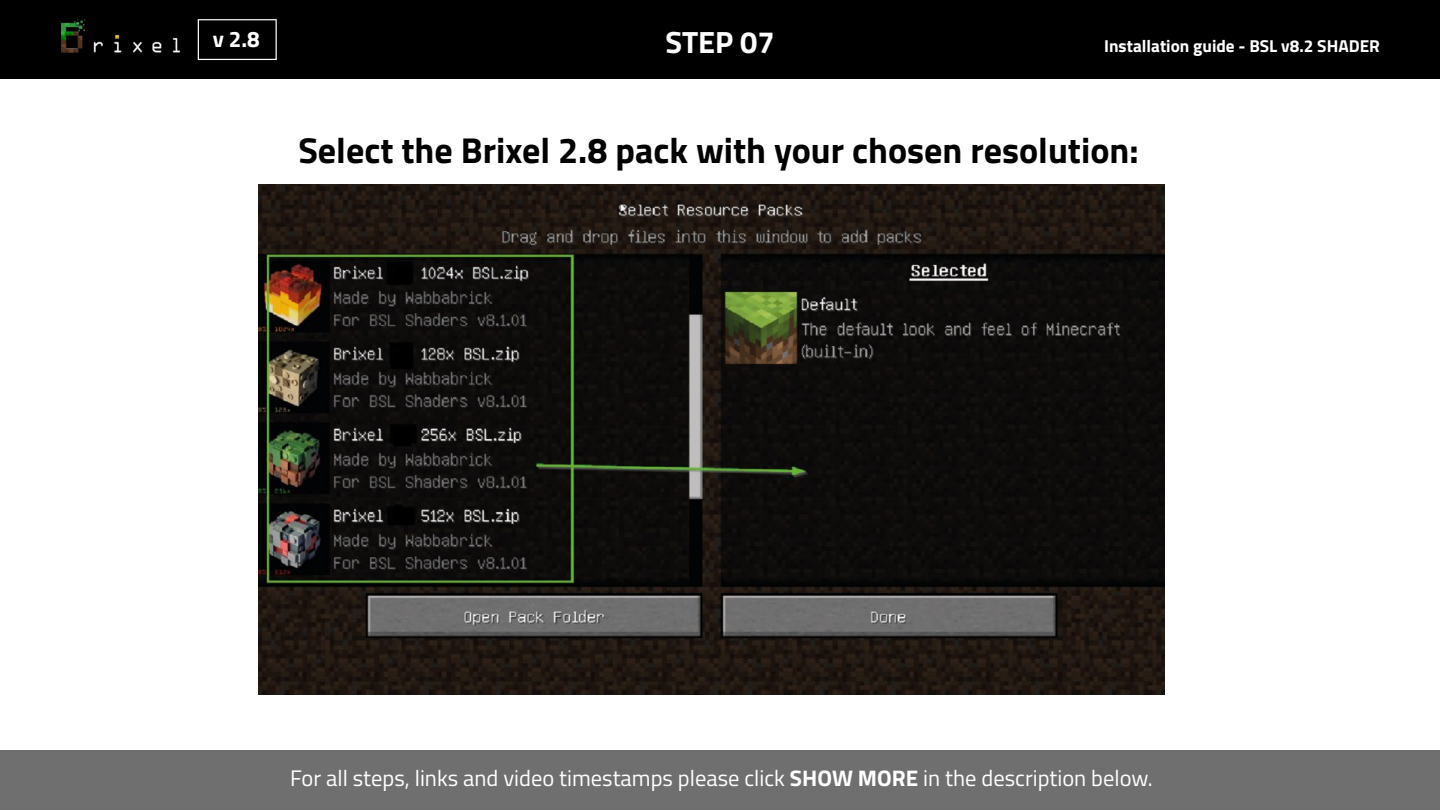
<style>
.page{position:relative;width:1440px;height:810px;background:#fff}
.page>*{position:absolute;margin:0;border:0;box-sizing:border-box;transform-origin:0 0}
.t1{font:700 36px "Titillium Web";color:#000}
.t2{font:700 30.75px "Titillium Web";color:#fff}
.t3{font:22.5px "Titillium Web";color:#fff}
.t4{font:700 22.5px "Titillium Web";color:#fff}
.t5{font:700 17.25px "Titillium Web";color:#fff}
.s1{font-weight:700}
</style>
<div class="page">
<div style="left:0;top:0;width:1440px;height:79px;background:#000"></div>
<div style="left:0;top:750px;width:1440px;height:60px;background:#706f6f"></div>
<img style="left:258px;top:184px;width:907px;height:511px">
<img style="left:61px;top:19px;width:119px;height:34px">
<svg style="left:198px;top:19px;width:79px;height:41px"></svg>
<p class="t4" style="left:213px;top:22px;width:49px">v 2.8</p>
<h2 class="t2" style="left:665px;top:18px;width:111px">STEP 07</h2>
<p class="t5" style="left:1104px;top:33px;width:277px">Installation guide - BSL v8.2 SHADER</p>
<h1 class="t1" style="left:298px;top:123px;width:842px">Select the Brixel 2.8 pack with your chosen resolution:</h1>
<p class="t3" style="left:290px;top:762px;width:864px">For all steps, links and video timestamps please click <span class="s1">SHOW MORE</span> in the description below.</p>
</div>
